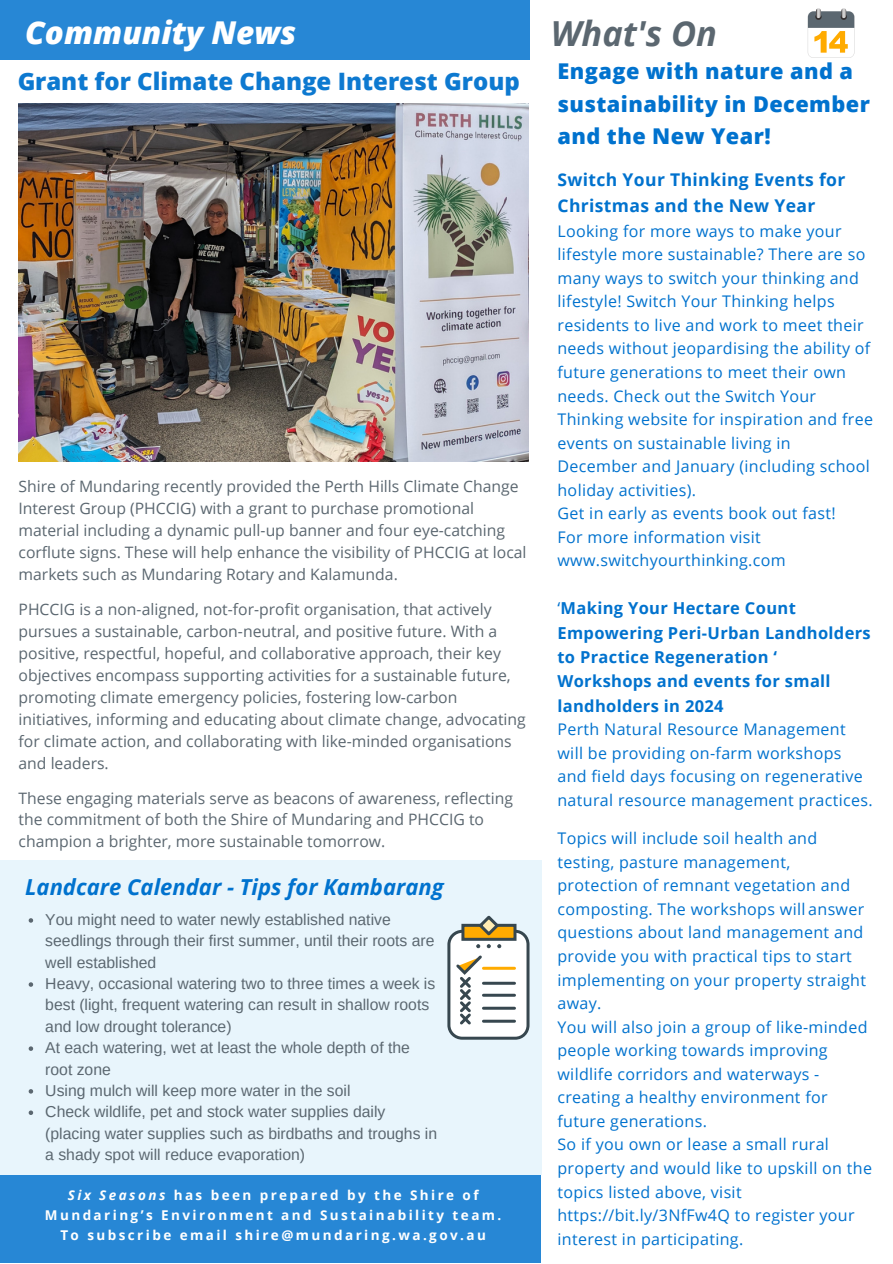
<style>
.page{position:relative;width:893px;height:1264px;background:#fff}
.page>*{position:absolute;margin:0;border:0;box-sizing:border-box;transform-origin:0 0}
.t1{font:italic 700 34.5px "Open Sans";color:#5b6770}
.t2{font:italic 800 31.5px "Open Sans";color:#fff}
.t3{font:800 24px "Open Sans";color:#0072ce}
.t4{font:italic 700 22.05px "Open Sans";color:#0072ce}
.t5{font:800 21.75px/32.4px "Open Sans";letter-spacing:.02em;color:#0072ce}
.t6{font:700 17.55px/26px "Open Sans";letter-spacing:.02em;color:#0072ce}
.t7{font:700 16.5px/24.3px "Open Sans";letter-spacing:.02em;color:#0072ce}
.t8{font:16.05px/23.5px "Open Sans";letter-spacing:.02em;color:#0072ce}
.t9{font:15.75px/21.9px "Open Sans";color:#5b6770}
.t10{font:15.75px/21.3px "Arimo";color:#5b6770}
.t11{font:700 13.5px/20.2px "Open Sans";letter-spacing:.18em;color:#fff;text-align:center}
.s1{font-style:italic}
.s2{font-weight:400}
</style>
<div class="page">
<div style="left:0;top:0;width:529px;height:60px;background:#2787d5"></div>
<svg style="left:841px;top:8px;width:5px;height:10px"></svg>
<svg style="left:807px;top:11px;width:47px;height:47px"></svg>
<div style="left:0;top:860px;width:541px;height:314px;background:#e8f5fc"></div>
<div style="left:0;top:1174px;width:541px;height:88px;background:#2787d5"></div>
<div style="left:449px;top:931px;width:79px;height:107px;background:#fff;border-radius:13px"></div>
<div style="left:447px;top:929px;width:82px;height:110px;border:3px solid #37474f;border-radius:13px"></div>
<hr style="left:483px;top:981px;width:31px;height:3px;background:#37474f">
<hr style="left:483px;top:966px;width:31px;height:3px;background:#ffab00">
<hr style="left:483px;top:993px;width:31px;height:3px;background:#37474f">
<hr style="left:483px;top:1006px;width:31px;height:3px;background:#37474f">
<hr style="left:483px;top:1019px;width:31px;height:3px;background:#37474f">
<div style="left:463px;top:925px;width:52px;height:14px;background:#ffab00"></div>
<div style="left:461px;top:923px;width:55px;height:17px;border:3px solid #37474f"></div>
<svg style="left:476px;top:915px;width:25px;height:23px"></svg>
<svg style="left:456px;top:944px;width:34px;height:81px"></svg>
<svg style="left:497px;top:944px;width:4px;height:4px"></svg>
<img style="left:19px;top:103px;width:509px;height:359px">
<svg style="left:29px;top:918px;width:4px;height:4px"></svg>
<svg style="left:29px;top:982px;width:4px;height:4px"></svg>
<svg style="left:29px;top:1046px;width:4px;height:4px"></svg>
<svg style="left:29px;top:1089px;width:4px;height:4px"></svg>
<svg style="left:29px;top:1110px;width:4px;height:4px"></svg>
<p class="t2" style="left:25px;top:11px;width:272px">Community News</p>
<p class="t1" style="left:550px;top:9px;width:168px">What's On</p>
<h3 class="t3" style="left:17px;top:64px;width:504px">Grant for Climate Change Interest Group</h3>
<p class="t9" style="left:19px;top:475px;width:509px">Shire of Mundaring recently provided the Perth Hills Climate Change Interest Group (PHCCIG) with a grant to purchase promotional material including a dynamic pull-up banner and four eye-catching corflute signs. These will help enhance the visibility of PHCCIG at local markets such as Mundaring Rotary and Kalamunda.</p>
<p class="t9" style="left:19px;top:598px;width:508px">PHCCIG is a non-aligned, not-for-profit organisation, that actively pursues a sustainable, carbon-neutral, and positive future. With a positive, respectful, hopeful, and collaborative approach, their key objectives encompass supporting activities for a sustainable future, promoting climate emergency policies, fostering low-carbon initiatives, informing and educating about climate change, advocating for climate action, and collaborating with like-minded organisations and leaders.</p>
<p class="t9" style="left:19px;top:786px;width:496px">These engaging materials serve as beacons of awareness, reflecting the commitment of both the Shire of Mundaring and PHCCIG to champion a brighter, more sustainable tomorrow.</p>
<p class="t4" style="left:25px;top:871px;width:420px">Landcare Calendar - Tips for Kambarang</p>
<p class="t10" style="left:45px;top:908px;width:390px">You might need to water newly established native seedlings through their first summer, until their roots are well established</p>
<p class="t10" style="left:45px;top:972px;width:391px">Heavy, occasional watering two to three times a week is best (light, frequent watering can result in shallow roots and low drought tolerance)</p>
<p class="t10" style="left:45px;top:1037px;width:366px">At each watering, wet at least the whole depth of the root zone</p>
<p class="t10" style="left:45px;top:1079px;width:307px">Using mulch will keep more water in the soil</p>
<p class="t10" style="left:45px;top:1101px;width:393px">Check wildlife, pet and stock water supplies daily (placing water supplies such as birdbaths and troughs in a shady spot will reduce evaporation)</p>
<p class="t11" style="left:45px;top:1184px;width:458px"><span class="s1">Six Seasons</span> has been prepared by the Shire of<br>Mundaring’s Environment and Sustainability team.</p>
<p class="t11" style="left:60px;top:1224px;width:427px">To subscribe email shire@mundaring.wa.gov.au</p>
<p class="t5" style="left:557px;top:54px;width:314px">Engage with nature and a sustainability in December and the New Year!</p>
<p class="t6" style="left:557px;top:166px;width:289px">Switch Your Thinking Events for<br>Christmas and the New Year</p>
<p class="t8" style="left:557px;top:219px;width:317px">Looking for more ways to make your lifestyle more sustainable? There are so many ways to switch your thinking and lifestyle! Switch Your Thinking helps residents to live and work to meet their needs without jeopardising the ability of future generations to meet their own needs. Check out the Switch Your Thinking website for inspiration and free events on sustainable living in December and January (including school holiday activities).</p>
<p class="t8" style="left:557px;top:501px;width:279px">Get in early as events book out fast!</p>
<p class="t8" style="left:557px;top:525px;width:230px">For more information visit www.switchyourthinking.com</p>
<p class="t7" style="left:557px;top:596px;width:240px"><span class="s2">‘</span>Making Your Hectare Count</p>
<p class="t7" style="left:557px;top:620px;width:315px">Empowering Peri-Urban Landholders to Practice Regeneration ‘</p>
<p class="t7" style="left:557px;top:669px;width:275px">Workshops and events for small landholders in 2024</p>
<p class="t8" style="left:557px;top:717px;width:316px">Perth Natural Resource Management will be providing on-farm workshops and field days focusing on regenerative natural resource management practices.</p>
<p class="t8" style="left:557px;top:826px;width:310px">Topics will include soil health and testing, pasture management, protection of remnant vegetation and composting. The workshops will answer questions about land management and provide you with practical tips to start implementing on your property straight away.</p>
<p class="t8" style="left:557px;top:1014px;width:311px">You will also join a group of like-minded people working towards improving wildlife corridors and waterways - creating a healthy environment for future generations.</p>
<p class="t8" style="left:557px;top:1132px;width:316px">So if you own or lease a small rural property and would like to upskill on the topics listed above, visit https://bit.ly/3NfFw4Q to register your interest in participating.</p>
</div>
